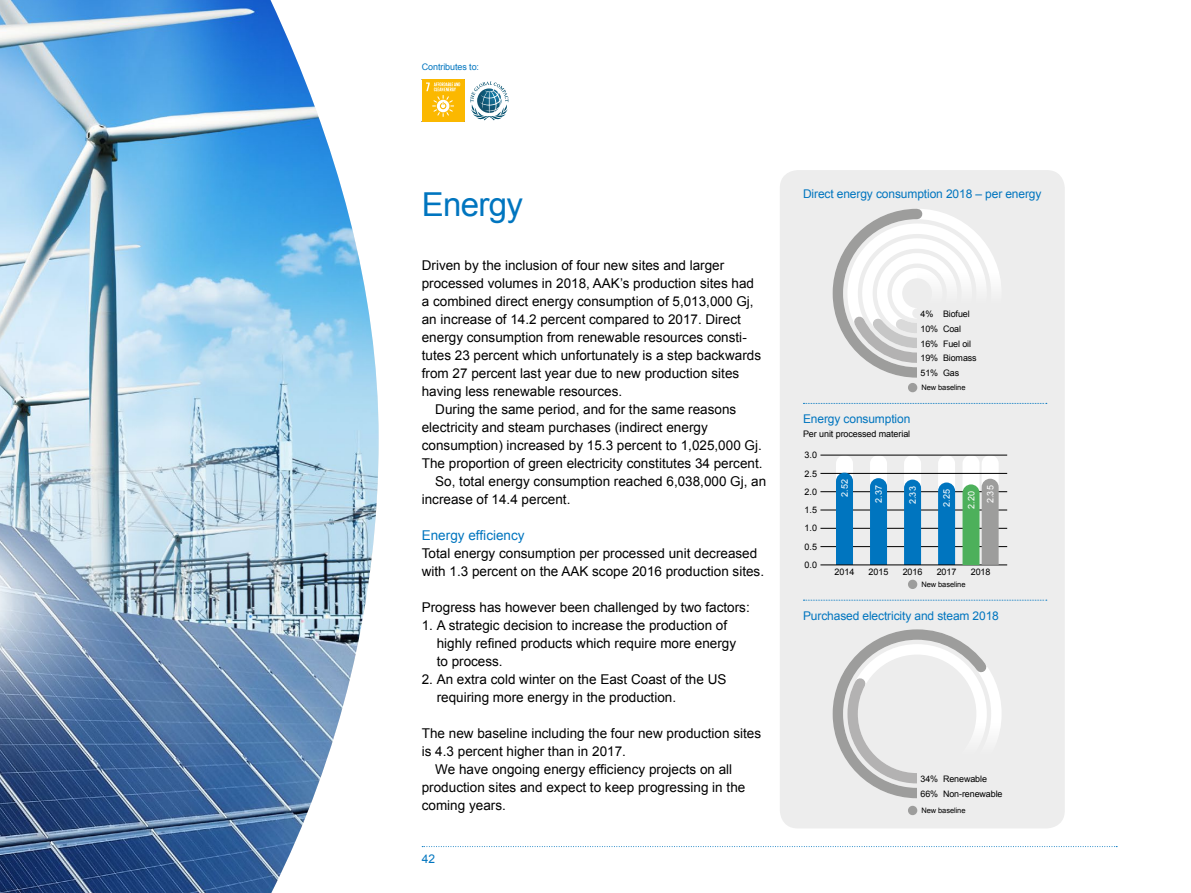
<style>
.page{position:relative;width:1191px;height:893px;background:#fff}
.page>*{position:absolute;margin:0;border:0;box-sizing:border-box;transform-origin:0 0}
.t1{font:33px "Arial";letter-spacing:-.02em;color:#0075bf}
.t2{font:13.5px/18px "Arial";color:#000}
.t3{font:13.5px "Arial";color:#0075bf}
.t4{font:12px "Arial";letter-spacing:-.01em;color:#0075bf}
.t5{font:9px/18.3px "Arial";letter-spacing:-.01em;color:#000}
.t6{font:9px/19.2px "Arial";letter-spacing:.01em;color:#fff}
.t7{font:9px "Arial";letter-spacing:-.01em;color:#0075bf}
.t8{font:7.5px "Arial";letter-spacing:-.01em;color:#000}
</style>
<div class="page">
<div style="left:780px;top:170px;width:284px;height:658px;background:#ededed;border-radius:18px"></div>
<svg style="left:803px;top:403px;width:243px;height:1px"></svg>
<svg style="left:803px;top:600px;width:243px;height:1px"></svg>
<svg style="left:422px;top:846px;width:695px;height:1px"></svg>
<img style="left:0;top:0;width:378px;height:893px">
<svg style="left:422px;top:79px;width:86px;height:43px"></svg>
<hr style="left:820px;top:491px;width:187px;height:1px;background:#000">
<hr style="left:820px;top:528px;width:187px;height:1px;background:#000">
<hr style="left:820px;top:510px;width:187px;height:1px;background:#000">
<hr style="left:820px;top:546px;width:187px;height:1px;background:#000">
<hr style="left:820px;top:455px;width:187px;height:1px;background:#000">
<hr style="left:820px;top:473px;width:187px;height:1px;background:#000">
<svg style="left:938px;top:455px;width:17px;height:110px;background:#4095cb"></svg>
<svg style="left:904px;top:455px;width:17px;height:110px;background:#3991c9"></svg>
<svg style="left:870px;top:455px;width:17px;height:110px;background:#368fc8"></svg>
<svg style="left:836px;top:455px;width:17px;height:110px;background:#2a89c6"></svg>
<div style="left:908px;top:580px;width:9px;height:9px;background:#9d9d9c;border-radius:50%"></div>
<hr style="left:820px;top:565px;width:187px;height:1px;background:#000">
<svg style="left:962px;top:455px;width:36px;height:110px;background:#9abc9f"></svg>
<svg style="left:832px;top:629px;width:163px;height:170px"></svg>
<div style="left:917px;top:724px;width:84px;height:35px;background:#ededed"></div>
<div style="left:917px;top:759px;width:84px;height:42px;background:#ededed"></div>
<div style="left:908px;top:806px;width:9px;height:9px;background:#9d9d9c;border-radius:50%"></div>
<svg style="left:832px;top:208px;width:110px;height:170px"></svg>
<div style="left:908px;top:383px;width:9px;height:9px;background:#9d9d9c;border-radius:50%"></div>
<p class="t7" style="left:422px;top:61px;width:59px">Contributes to:</p>
<h1 class="t1" style="left:422px;top:183px;width:103px">Energy</h1>
<p class="t2" style="left:422px;top:256px;width:304px">Driven by the inclusion of four new sites and larger</p>
<p class="t2" style="left:422px;top:274px;width:334px">processed volumes in 2018, AAK’s production sites had</p>
<p class="t2" style="left:422px;top:292px;width:333px">a combined direct energy consumption of 5,013,000 Gj,</p>
<p class="t2" style="left:422px;top:310px;width:320px">an increase of 14.2 percent compared to 2017. Direct</p>
<p class="t2" style="left:422px;top:328px;width:326px">energy consumption from renewable resources consti-</p>
<p class="t2" style="left:422px;top:346px;width:341px">tutes 23 percent which unfortunately is a step backwards</p>
<p class="t2" style="left:422px;top:364px;width:319px">from 27 percent last year due to new production sites</p>
<p class="t2" style="left:422px;top:382px;width:202px">having less renewable resources.</p>
<p class="t2" style="left:435px;top:400px;width:302px">During the same period, and for the same reasons</p>
<p class="t2" style="left:422px;top:418px;width:287px">electricity and steam purchases (indirect energy</p>
<p class="t2" style="left:422px;top:436px;width:341px">consumption) increased by 15.3 percent to 1,025,000 Gj.</p>
<p class="t2" style="left:422px;top:454px;width:342px">The proportion of green electricity constitutes 34 percent.</p>
<p class="t2" style="left:435px;top:472px;width:332px">So, total energy consumption reached 6,038,000 Gj, an</p>
<p class="t2" style="left:422px;top:490px;width:150px">increase of 14.4 percent.</p>
<p class="t3" style="left:422px;top:526px;width:104px">Energy efficiency</p>
<p class="t2" style="left:422px;top:544px;width:344px">Total energy consumption per processed unit decreased with 1.3 percent on the AAK scope 2016 production sites.</p>
<p class="t2" style="left:422px;top:598px;width:329px">Progress has however been challenged by two factors:</p>
<p class="t2" style="left:437px;top:616px;width:301px;text-indent:-15px">1. A strategic decision to increase the production of highly refined products which require more energy to process.</p>
<p class="t2" style="left:437px;top:670px;width:291px;text-indent:-15px">2. An extra cold winter on the East Coast of the US requiring more energy in the production.</p>
<p class="t2" style="left:422px;top:724px;width:341px">The new baseline including the four new production sites</p>
<p class="t2" style="left:422px;top:742px;width:206px">is 4.3 percent higher than in 2017.</p>
<p class="t2" style="left:435px;top:760px;width:298px">We have ongoing energy efficiency projects on all</p>
<p class="t2" style="left:422px;top:778px;width:325px">production sites and expect to keep progressing in the</p>
<p class="t2" style="left:422px;top:796px;width:86px">coming years.</p>
<p class="t4" style="left:422px;top:851px;width:15px">42</p>
<p class="t4" style="left:803px;top:186px;width:240px">Direct energy consumption 2018 – per energy</p>
<p class="t4" style="left:803px;top:411px;width:109px">Energy consumption</p>
<p class="t5" style="left:803px;top:425px;width:109px">Per unit processed material</p>
<p class="t5" style="left:920px;top:306px;width:58px;line-height:14.9px">4% Biofuel<br>10% Coal<br>16% Fuel oil<br>19% Biomass<br>51% Gas</p>
<p class="t8" style="left:921px;top:383px;width:46px">New baseline</p>
<p class="t5" style="left:804px;top:446px;width:14px;text-align:justify">3.0<br>2.5<br>2.0<br>1.5<br>1.0<br>0.5<br>0.0</p>
<p class="t6" style="left:835px;top:497px;width:19px;rotate:-90deg">2.52</p>
<p class="t6" style="left:869px;top:503px;width:19px;rotate:-90deg">2.37</p>
<p class="t6" style="left:903px;top:504px;width:19px;rotate:-90deg">2.33</p>
<p class="t6" style="left:937px;top:507px;width:19px;rotate:-90deg">2.25</p>
<p class="t6" style="left:961px;top:503px;width:19px;text-indent:-6px;rotate:-90deg">2.20<br>2.35</p>
<p class="t5" style="left:834px;top:563px;width:21px">2014</p>
<p class="t5" style="left:868px;top:563px;width:21px">2015</p>
<p class="t5" style="left:902px;top:563px;width:21px">2016</p>
<p class="t5" style="left:936px;top:563px;width:21px">2017</p>
<p class="t5" style="left:970px;top:563px;width:21px">2018</p>
<p class="t8" style="left:921px;top:579px;width:46px">New baseline</p>
<p class="t4" style="left:803px;top:608px;width:197px">Purchased electricity and steam 2018</p>
<p class="t5" style="left:920px;top:772px;width:83px;line-height:14.9px">34% Renewable<br>66% Non-renewable</p>
<p class="t8" style="left:921px;top:806px;width:46px">New baseline</p>
</div>
